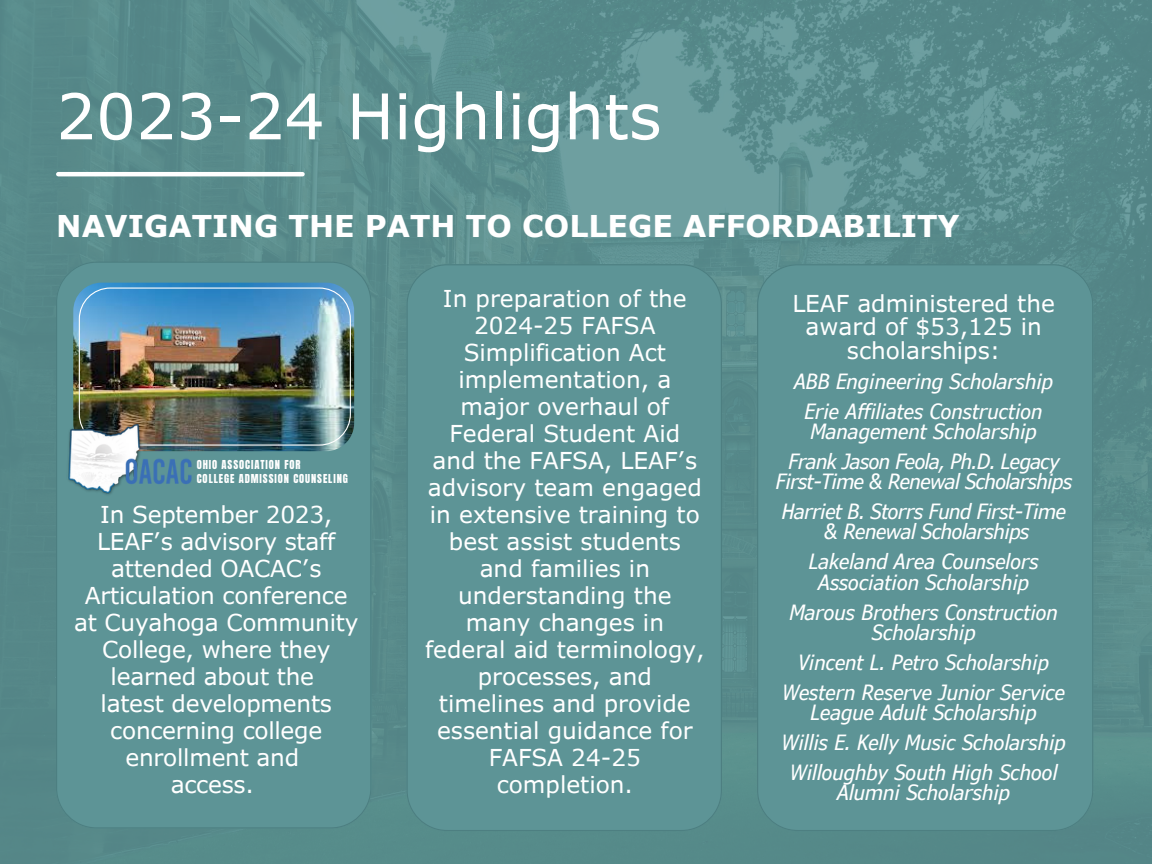
<style>
.page{position:relative;width:1152px;height:864px;background:#fff}
.page>*{position:absolute;margin:0;border:0;box-sizing:border-box;transform-origin:0 0}
.t1{font:63px "Verdana Pro";color:#fff}
.t2{font:700 30px "Verdana Pro";color:#fff}
.t3{font:23.25px/27px "Verdana Pro";color:#fff;text-align:center}
.t4{font:italic condensed 21px/20.2px "Verdana Pro";color:#fff;text-align:center}
.t5{font:italic condensed 21px/20.2px "Verdana Pro";letter-spacing:-.025em;color:#fff;text-align:center}
.t6{font:italic condensed 21px/20.2px "Verdana Pro";letter-spacing:-.02em;color:#fff;text-align:center}
.t7{font:10.5px "Anton";letter-spacing:.09em;color:#fff}
</style>
<div class="page">
<img style="left:0;top:1px;width:1152px;height:863px">
<hr style="left:58px;top:172px;width:244px;height:4px;background:#fff">
<div style="left:757px;top:264px;width:336px;height:567px;background:#5d9496"></div>
<div style="left:407px;top:264px;width:315px;height:567px;background:#5d9496"></div>
<div style="left:56px;top:262px;width:315px;height:566px;background:#5d9496"></div>
<img style="left:73px;top:283px;width:281px;height:168px;border-radius:28px">
<img style="left:79px;top:288px;width:272px;height:158px">
<img style="left:62px;top:421px;width:135px;height:76px">
<h1 class="t1" style="left:56px;top:76px;width:607px">2023-24 Highlights</h1>
<p class="t2" style="left:56px;top:207px;width:905px">NAVIGATING THE PATH TO COLLEGE AFFORDABILITY</p>
<h3 class="t7" style="left:197px;top:457px;width:105px">OHIO ASSOCIATION FOR</h3>
<p class="t7" style="left:197px;top:471px;width:153px">COLLEGE ADMISSION COUNSELING</p>
<p class="t3" style="left:74px;top:500px;width:286px">In September 2023,<br>LEAF’s advisory staff attended OACAC’s<br>Articulation conference at Cuyahoga Community<br>College, where they learned about the<br>latest developments concerning college enrollment and</p>
<p class="t3" style="left:171px;top:770px;width:85px">access.</p>
<p class="t3" style="left:425px;top:284px;width:281px">In preparation of the<br>2024-25 FAFSA<br>Simplification Act implementation, a major overhaul of<br>Federal Student Aid and the FAFSA, LEAF’s advisory team engaged in extensive training to best assist students and families in understanding the many changes in federal aid terminology, processes, and timelines and provide essential guidance for<br>FAFSA 24-25 completion.</p>
<h3 class="t3" style="left:792px;top:291px;width:264px;line-height:23.2px">LEAF administered the award of $53,125 in scholarships:</h3>
<p class="t4" style="left:794px;top:370px;width:261px">ABB Engineering Scholarship</p>
<p class="t4" style="left:805px;top:400px;width:240px;text-align:left">Erie Affiliates Construction<br>Management Scholarship</p>
<h3 class="t5" style="left:776px;top:450px;width:298px">Frank Jason Feola, Ph.D. Legacy<br>First-Time &amp; Renewal Scholarships</h3>
<h3 class="t6" style="left:782px;top:501px;width:286px">Harriet B. Storrs Fund First-Time &amp; Renewal Scholarships</h3>
<h3 class="t4" style="left:809px;top:551px;width:231px">Lakeland Area Counselors<br>Association Scholarship</h3>
<h3 class="t4" style="left:789px;top:601px;width:270px">Marous Brothers Construction<br>Scholarship</h3>
<h3 class="t4" style="left:798px;top:651px;width:252px">Vincent L. Petro Scholarship</h3>
<h3 class="t4" style="left:782px;top:681px;width:285px">Western Reserve Junior Service<br>League Adult Scholarship</h3>
<h3 class="t4" style="left:781px;top:732px;width:286px">Willis E. Kelly Music Scholarship</h3>
<h3 class="t4" style="left:790px;top:762px;width:269px">Willoughby South High School<br>Alumni Scholarship</h3>
</div>
